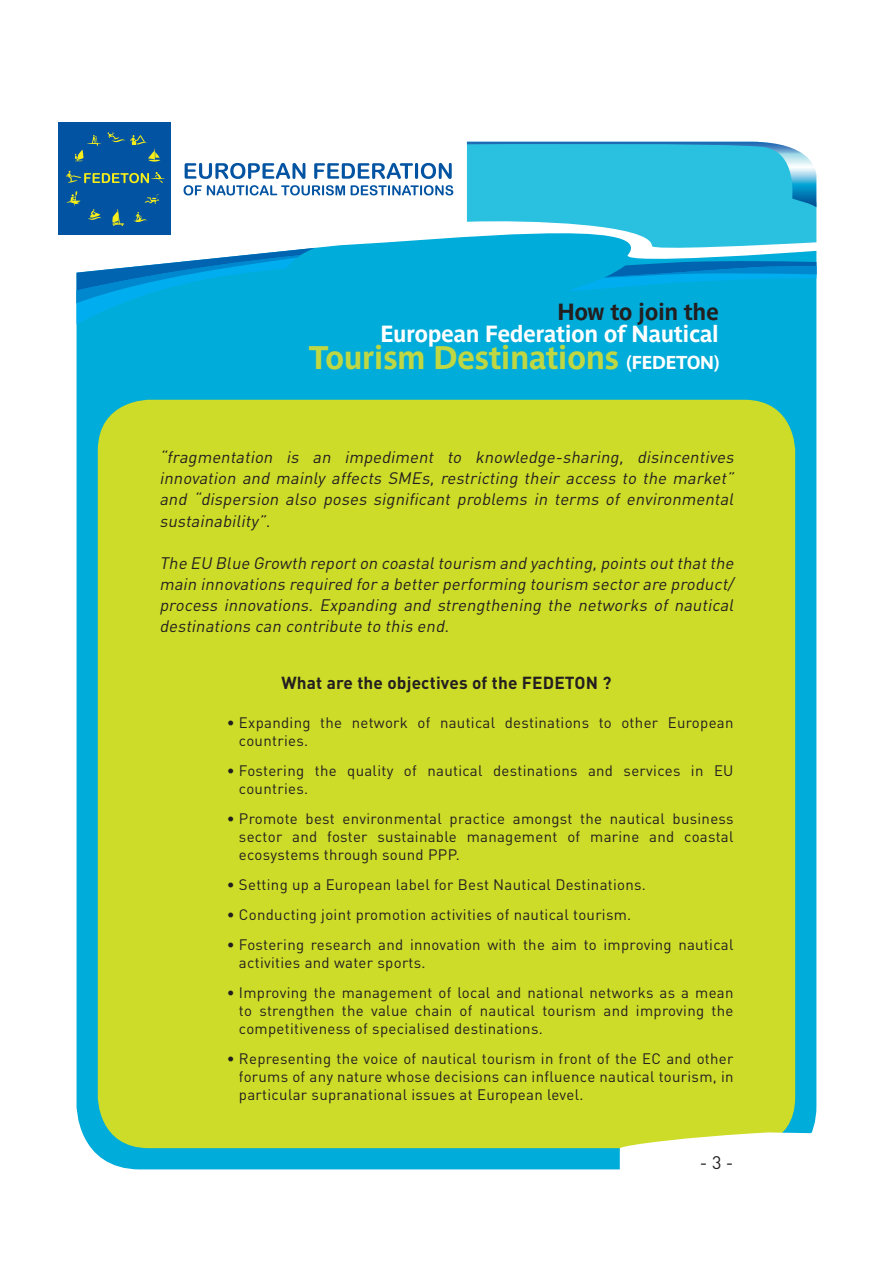
<style>
.page{position:relative;width:893px;height:1263px;background:#fff}
.page>*{position:absolute;margin:0;border:0;box-sizing:border-box;transform-origin:0 0}
.t1{font:700 32.4px "Parisine";letter-spacing:-.02em;color:#bfd743}
.t2{font:700 23.1px "Parisine";letter-spacing:-.02em;color:#fff}
.t3{font:700 23.1px "Parisine";letter-spacing:-.02em;color:#231f20}
.t4{font:18px "DIN";color:#231f20}
.t5{font:700 17.25px "DIN";letter-spacing:.01em;color:#231f20}
.t6{font:italic 16.5px/21px "DIN";color:#231f20;text-align:justify}
.t7{font:15px/18px "DIN";letter-spacing:.02em;color:#231f20}
.s1{font-size:18.6px;color:#fff}
</style>
<div class="page">
<div style="left:77px;top:216px;width:739px;height:953px;background:#00acd9"></div>
<svg style="left:77px;top:248px;width:238px;height:76px"></svg>
<svg style="left:568px;top:261px;width:248px;height:31px;background:#0099d4"></svg>
<svg style="left:467px;top:142px;width:349px;height:109px;background:#3cc3e1"></svg>
<div style="left:98px;top:400px;width:697px;height:748px;background:#cddc28;border-radius:51px"></div>
<svg style="left:620px;top:1132px;width:194px;height:37px"></svg>
<div style="left:58px;top:122px;width:407px;height:113px;background:#fff"></div>
<svg style="left:185px;top:163px;width:120px;height:16px"></svg>
<svg style="left:314px;top:163px;width:138px;height:16px"></svg>
<svg style="left:184px;top:185px;width:161px;height:10px"></svg>
<svg style="left:351px;top:185px;width:102px;height:10px"></svg>
<div style="left:58px;top:122px;width:113px;height:113px;background:#0253a1"></div>
<svg style="left:133px;top:212px;width:15px;height:10px"></svg>
<svg style="left:88px;top:209px;width:14px;height:11px"></svg>
<svg style="left:144px;top:194px;width:15px;height:10px"></svg>
<svg style="left:75px;top:135px;width:26px;height:26px"></svg>
<svg style="left:66px;top:191px;width:15px;height:15px"></svg>
<hr style="left:117px;top:209px;width:3px;height:15px;background:#f6ed1a">
<svg style="left:112px;top:211px;width:12px;height:15px"></svg>
<svg style="left:66px;top:171px;width:99px;height:12px"></svg>
<svg style="left:108px;top:132px;width:52px;height:30px"></svg>
<h2 class="t3" style="left:558px;top:299px;width:163px">How to join the</h2>
<h2 class="t2" style="left:380px;top:320px;width:340px">European Federation of Nautical</h2>
<h1 class="t1" style="left:309px;top:338px;width:411px">Tourism Destinations <span class="s1">(FEDETON)</span></h1>
<p class="t6" style="left:159px;top:447px;width:579px">“fragmentation is an impediment to knowledge-sharing, disincentives innovation and mainly affects SMEs, restricting their access to the market” and “dispersion also poses significant problems in terms of environmental sustainability”.</p>
<p class="t6" style="left:159px;top:552px;width:579px">The EU Blue Growth reporton coastaltourism and yachting,points outthatthe main innovations required for a better performing tourism sector are product/ process innovations. Expanding and strengthening the networks of nautical destinations can contribute to this end.</p>
<p class="t5" style="left:281px;top:671px;width:332px">What are the objectives of the FEDETON ?</p>
<p class="t7" style="left:239px;top:713px;width:496px;text-indent:-12px">• Expanding the network of nautical destinations to other European countries.</p>
<p class="t7" style="left:239px;top:761px;width:496px;text-indent:-12px">• Fostering the quality of nautical destinations and services in EU countries.</p>
<p class="t7" style="left:239px;top:809px;width:496px;text-align:justify;text-indent:-12px">• Promote best environmental practice amongst the nautical business sector and foster sustainable management of marine and coastal ecosystems through sound PPP.</p>
<p class="t7" style="left:227px;top:875px;width:421px">• Setting up a European label for Best Nautical Destinations.</p>
<p class="t7" style="left:227px;top:905px;width:406px">• Conducting joint promotion activities of nautical tourism.</p>
<p class="t7" style="left:239px;top:935px;width:496px;text-indent:-12px">• Fostering research and innovation with the aim to improving nautical activities and water sports.</p>
<p class="t7" style="left:239px;top:983px;width:496px;text-align:justify;text-indent:-12px">• Improving the management of local and national networks as a mean to strengthen the value chain of nautical tourism and improving the competitiveness of specialised destinations.</p>
<p class="t7" style="left:239px;top:1049px;width:496px;text-align:justify;text-indent:-12px">• Representing the voice of nautical tourism in front of the EC and other forums of any nature whose decisions can influence nautical tourism, in particular supranational issues at European level.</p>
<p class="t4" style="left:700px;top:1152px;width:35px">- 3 -</p>
</div>
